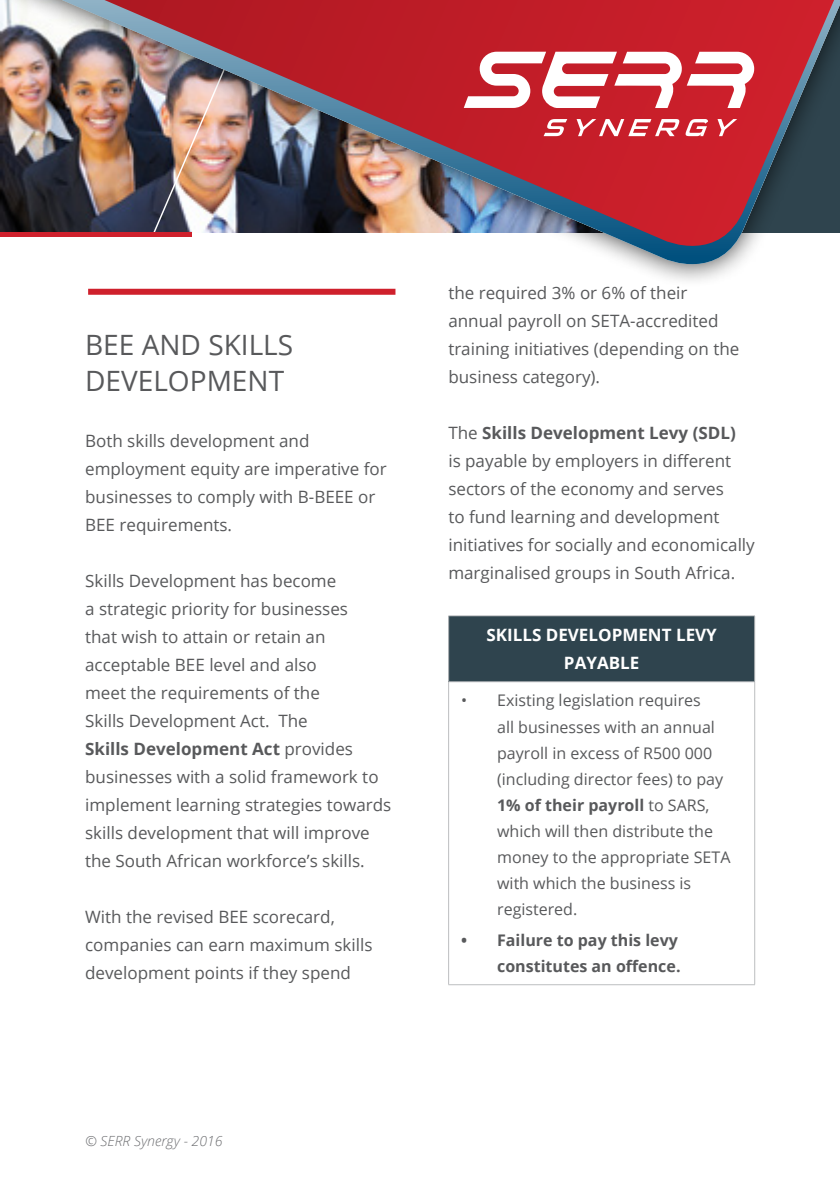
<style>
.page{position:relative;width:840px;height:1191px;background:#fff}
.page>*{position:absolute;margin:0;border:0;box-sizing:border-box;transform-origin:0 0}
.t1{font:28px/36px "Open Sans";color:#58595b}
.t2{font:17px/28px "Open Sans";color:#58595b}
.t3{font:700 17px/28px "Open Sans";color:#fff;text-align:center}
.t4{font:16px/26px "Open Sans";color:#58595b}
.t5{font:700 16px/26px "Open Sans";color:#58595b;text-align:right}
.t6{font:italic 300 14px "Open Sans";color:#6d6e71}
.s1{font-weight:700}
</style>
<div class="page">
<hr style="left:0;top:232px;width:192px;height:4px;background:#cf202c">
<div style="left:88px;top:289px;width:307px;height:6px;background:#cf202c"></div>
<div style="left:448px;top:616px;width:306px;height:66px;background:#2f444e"></div>
<hr style="left:448px;top:615px;width:306px;height:1px;background:#bcbec0">
<hr style="left:448px;top:616px;width:1px;height:65px;background:#bcbec0">
<hr style="left:754px;top:616px;width:1px;height:65px;background:#bcbec0">
<hr style="left:448px;top:681px;width:306px;height:1px;background:#bcbec0">
<hr style="left:448px;top:682px;width:1px;height:302px;background:#bcbec0">
<hr style="left:754px;top:682px;width:1px;height:302px;background:#bcbec0">
<hr style="left:448px;top:984px;width:306px;height:1px;background:#bcbec0">
<img style="left:1px;top:108px;width:61px;height:129px">
<svg style="left:62px;top:108px;width:777px;height:173px"></svg>
<img style="left:104px;top:108px;width:729px;height:156px">
<svg style="left:543px;top:119px;width:24px;height:17px"></svg>
<svg style="left:576px;top:119px;width:103px;height:17px"></svg>
<svg style="left:685px;top:119px;width:22px;height:17px"></svg>
<svg style="left:717px;top:119px;width:19px;height:17px"></svg>
<img style="left:0;top:0;width:839px;height:108px">
<p class="t1" style="left:85px;top:326px;width:209px">BEE AND SKILLS<br>DEVELOPMENT</p>
<p class="t2" style="left:85px;top:426px;width:303px">Both skills development and employment equity are imperative for businesses to comply with B-BEEE or<br>BEE requirements.</p>
<p class="t2" style="left:85px;top:566px;width:307px">Skills Development has become<br>a strategic priority for businesses<br>that wish to attain or retain an acceptable BEE level and also<br>meet the requirements of the<br>Skills Development Act. The<br><span class="s1">Skills Development Act</span> provides businesses with a solid framework to implement learning strategies towards skills development that will improve the South African workforce’s skills.</p>
<p class="t2" style="left:85px;top:902px;width:289px">With the revised BEE scorecard, companies can earn maximum skills development points if they spend</p>
<p class="t2" style="left:448px;top:279px;width:292px">the required 3% or 6% of their annual payroll on SETA-accredited training initiatives (depending on the business category).</p>
<p class="t2" style="left:448px;top:419px;width:308px">The <span class="s1">Skills Development Levy (SDL)<br></span>is payable by employers in different sectors of the economy and serves<br>to fund learning and development initiatives for socially and economically marginalised groups in South Africa.</p>
<p class="t3" style="left:486px;top:620px;width:232px">SKILLS DEVELOPMENT LEVY<br>PAYABLE</p>
<p class="t4" style="left:497px;top:687px;width:235px;text-indent:-36px">• Existing legislation requires<br>all businesses with an annual payroll in excess of R500 000 (including director fees) to pay<br><span class="s1">1% of their payroll</span> to SARS, which will then distribute the money to the appropriate SETA with which the business is registered.</p>
<p class="t5" style="left:461px;top:927px;width:221px">• Failure to pay this levy constitutes an offence.</p>
<p class="t6" style="left:85px;top:1130px;width:139px">© SERR Synergy - 2016</p>
</div>
